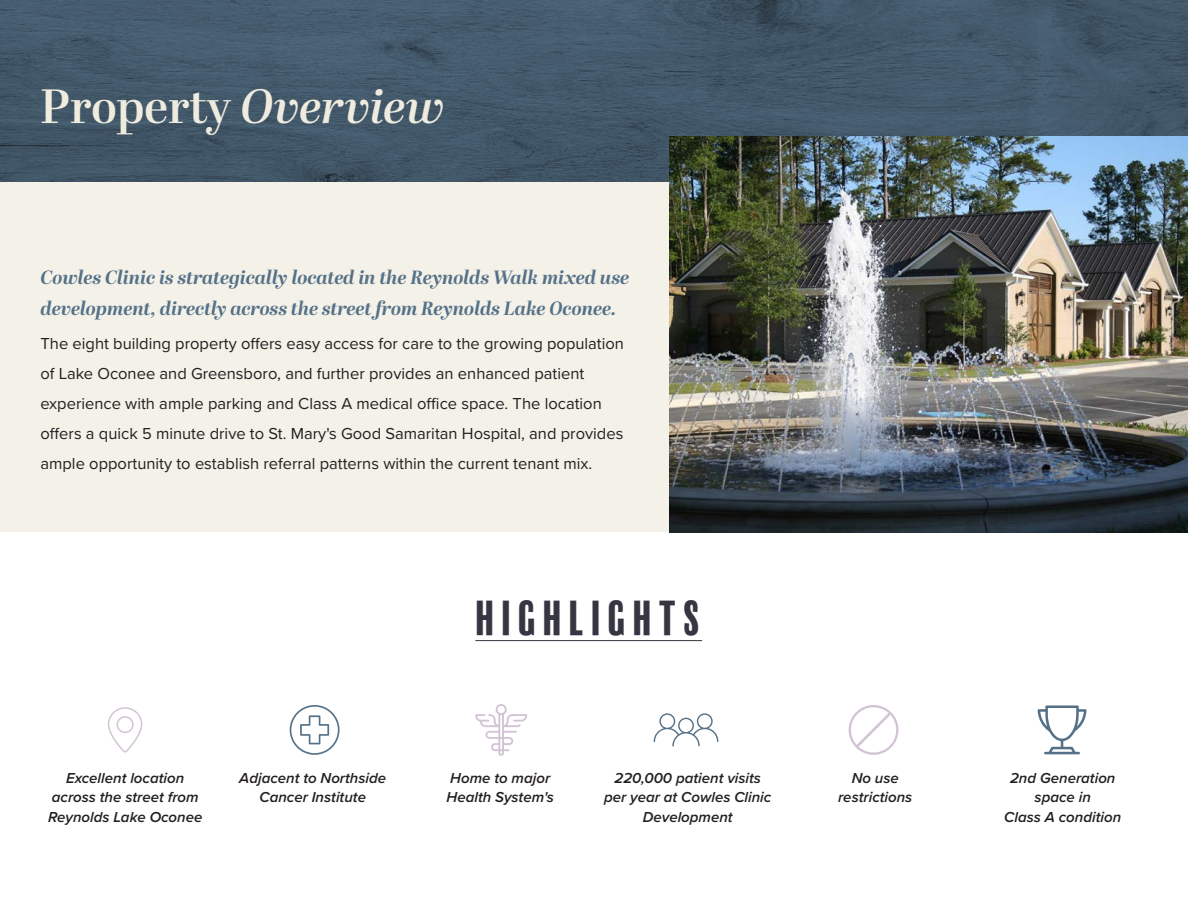
<style>
.page{position:relative;width:1188px;height:918px;background:#fff}
.page>*{position:absolute;margin:0;border:0;box-sizing:border-box;transform-origin:0 0}
.t1{font:600 48px "Abril Display";letter-spacing:-.005em;color:#efebdf}
.t2{font:45px "Balboa Plus Fill";letter-spacing:.1em;color:#363642}
.t3{font:italic 700 19.05px/30.9px "Abril Display";color:#557187}
.t4{font:16.5px/30px "Proxima Nova";color:#231f20}
.t5{font:italic 600 15px/19.5px "Proxima Nova";color:#231f20;text-align:center}
.s1{font-style:italic}
</style>
<div class="page">
<div style="left:0;top:183px;width:960px;height:349px;background:#f3f0e7"></div>
<hr style="left:475px;top:640px;width:227px;height:1px;background:#363642">
<img style="left:0;top:0;width:1188px;height:182px">
<img style="left:670px;top:137px;width:518px;height:395px">
<svg style="left:107px;top:707px;width:36px;height:46px"></svg>
<svg style="left:290px;top:705px;width:50px;height:50px"></svg>
<svg style="left:475px;top:704px;width:52px;height:52px"></svg>
<svg style="left:848px;top:705px;width:51px;height:50px"></svg>
<svg style="left:1038px;top:705px;width:49px;height:49px"></svg>
<svg style="left:654px;top:713px;width:64px;height:33px"></svg>
<p class="t1" style="left:40px;top:74px;width:406px">Property <span class="s1">Overview</span></p>
<p class="t3" style="left:40px;top:262px;width:590px">Cowles Clinic is strategically located in the Reynolds Walk mixed use development, directly across the street from Reynolds Lake Oconee.</p>
<p class="t4" style="left:40px;top:328px;width:585px">The eight building property offers easy access for care to the growing population of Lake Oconee and Greensboro, and further provides an enhanced patient experience with ample parking and Class A medical office space. The location offers a quick 5 minute drive to St. Mary's Good Samaritan Hospital, and provides ample opportunity to establish referral patterns within the current tenant mix.</p>
<p class="t2" style="left:475px;top:593px;width:228px">Highlights</p>
<p class="t5" style="left:48px;top:768px;width:156px">Excellent location across the street from<br>Reynolds Lake Oconee</p>
<p class="t5" style="left:239px;top:768px;width:149px">Adjacent to Northside<br>Cancer Institute</p>
<p class="t5" style="left:447px;top:768px;width:109px;text-align:left">Home to major<br>Health System's</p>
<p class="t5" style="left:604px;top:768px;width:169px">220,000 patient visits per year at Cowles Clinic<br>Development</p>
<p class="t5" style="left:838px;top:768px;width:76px">No use restrictions</p>
<p class="t5" style="left:1004px;top:768px;width:118px">2nd Generation space in<br>Class A condition</p>
</div>
